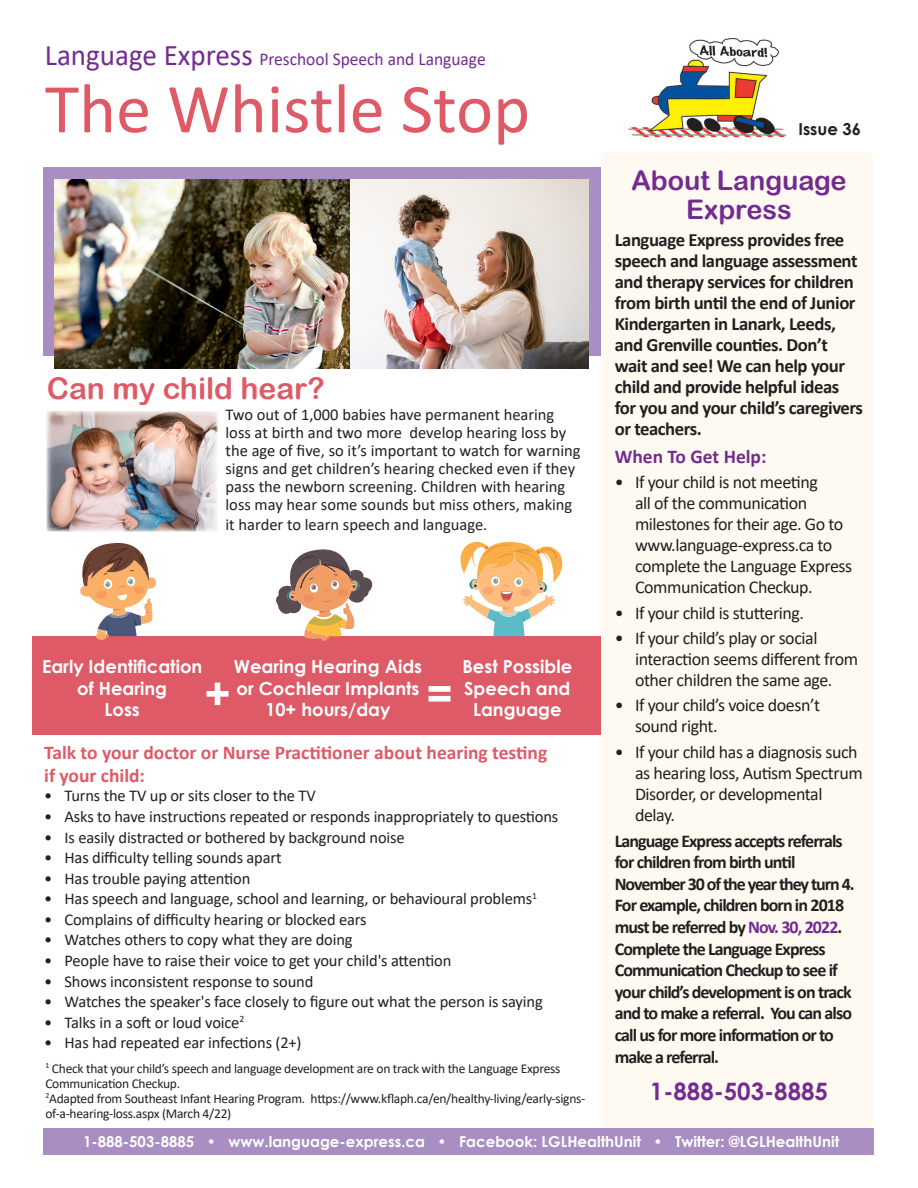
<style>
.page{position:relative;width:918px;height:1188px;background:#fff}
.page>*{position:absolute;margin:0;border:0;box-sizing:border-box;transform-origin:0 0}
.t1{font:70.5px "Calibri";color:#de5a66}
.Alt_body{font:700 45px "Century Gothic";color:#fff}
.Heading_1{font:30px "Arial Rounded MT Bold";color:#de5a66}
.Heading_1-2{font:27px/28.5px "Arial Rounded MT Bold";color:#742b91;text-align:center}
.Body{font:700 24px "Century Gothic";color:#742b91}
.Body-2{font:700 19.5px/23.4px "Calibri";color:#de5a66}
.Body-3{font:700 19.5px "Calibri";color:#742b91}
.Body-4{font:700 18.75px/21px "Calibri";letter-spacing:-.025em;color:#231f20}
.t2{font:18px/21px "Calibri";letter-spacing:-.025em;color:#231f20}
.Body-5{font:700 18px/21.6px "Calibri";letter-spacing:-.05em;color:#231f20}
.Alt_body-2{font:700 18px/21.6px "Century Gothic";color:#fff;text-align:center}
.t3{font:18px "Calibri";color:#742b91}
.Body-6{font:16.5px/18px "Calibri";letter-spacing:-.01em;color:#231f20}
.t4{font:700 16.5px "Century Gothic";color:#231f20}
.t5{font:700 15px "Century Gothic";color:#fff}
.Body-7{font:13.5px/15px "Calibri";letter-spacing:-.02em;color:#231f20}
.s1{font-size:30px}
.s2{color:#742b91}
</style>
<div class="page">
<div style="left:32px;top:636px;width:569px;height:99px;background:#de5a66"></div>
<div style="left:43px;top:167px;width:812px;height:189px;background:#a88ec2"></div>
<div style="left:44px;top:1128px;width:830px;height:27px;background:#a88ec2"></div>
<div style="left:601px;top:153px;width:272px;height:974px;background:#fffaf1"></div>
<img style="left:628px;top:39px;width:159px;height:99px">
<img style="left:54px;top:179px;width:534px;height:189px">
<img style="left:47px;top:411px;width:171px;height:121px">
<svg style="left:80px;top:543px;width:77px;height:97px"></svg>
<svg style="left:276px;top:549px;width:97px;height:92px"></svg>
<svg style="left:460px;top:541px;width:103px;height:95px"></svg>
<p class="t3" style="left:45px;top:47px;width:442px"><span class="s1">Language Express</span> Preschool Speech and Language</p>
<p class="t1" style="left:45px;top:60px;width:487px">The Whistle Stop</p>
<p class="Heading_1" style="left:47px;top:370px;width:279px">Can my child hear?</p>
<p class="Body-6" style="left:226px;top:405px;width:357px">Two out of 1,000 babies have permanent hearing loss at birth and two more develop hearing loss by the age of five, so it’s important to watch for warning signs and get children’s hearing checked even if they pass the newborn screening. Children with hearing loss may hear some sounds but miss others, making</p>
<p class="Body-6" style="left:226px;top:515px;width:263px">it harder to learn speech and language.</p>
<p class="Alt_body-2" style="left:42px;top:655px;width:162px">Early Identification of Hearing<br>Loss</p>
<p class="Alt_body-2" style="left:462px;top:655px;width:111px">Best Possible<br>Speech and<br>Language</p>
<p class="Alt_body-2" style="left:234px;top:655px;width:190px;text-align:left">Wearing Hearing Aids or Cochlear Implants</p>
<p class="Alt_body" style="left:204px;top:659px;width:28px">+</p>
<p class="Alt_body" style="left:426px;top:659px;width:28px">=</p>
<p class="Alt_body-2" style="left:265px;top:698px;width:127px">10+ hours/day</p>
<p class="Body-2" style="left:44px;top:740px;width:505px">Talk to your doctor or Nurse Practitioner about hearing testing if your child:</p>
<p class="Body-6" style="left:44px;top:787px;width:273px">• Turns the TV up or sits closer to the TV</p>
<p class="Body-6" style="left:44px;top:807px;width:516px">• Asks to have instructions repeated or responds inappropriately to questions</p>
<p class="Body-6" style="left:44px;top:828px;width:362px">• Is easily distracted or bothered by background noise</p>
<p class="Body-6" style="left:44px;top:848px;width:239px">• Has difficulty telling sounds apart</p>
<p class="Body-6" style="left:44px;top:869px;width:208px">• Has trouble paying attention</p>
<p class="Body-6" style="left:44px;top:889px;width:494px">• Has speech and language, school and learning, or behavioural problems<sup>1</sup></p>
<p class="Body-6" style="left:44px;top:910px;width:324px">• Complains of difficulty hearing or blocked ears</p>
<p class="Body-6" style="left:44px;top:931px;width:310px">• Watches others to copy what they are doing</p>
<p class="Body-6" style="left:44px;top:951px;width:409px">• People have to raise their voice to get your child's attention</p>
<p class="Body-6" style="left:44px;top:972px;width:271px">• Shows inconsistent response to sound</p>
<p class="Body-6" style="left:44px;top:992px;width:500px">• Watches the speaker's face closely to figure out what the person is saying</p>
<p class="Body-6" style="left:44px;top:1013px;width:202px">• Talks in a soft or loud voice<sup>2</sup></p>
<p class="Body-6" style="left:44px;top:1033px;width:259px">• Has had repeated ear infections (2+)</p>
<p class="Body-7" style="left:45px;top:1060px;width:517px"><sup>1</sup> Check that your child’s speech and language development are on track with the Language Express<br>Communication Checkup.</p>
<p class="Body-7" style="left:45px;top:1090px;width:541px"><sup>2</sup>Adapted from Southeast Infant Hearing Program. https://www.kflaph.ca/en/healthy-living/early-signs&shy;of-a-hearing-loss.aspx (March 4/22)</p>
<p class="t4" style="left:798px;top:116px;width:64px">Issue 36</p>
<p class="Heading_1-2" style="left:632px;top:166px;width:216px">About Language<br>Express</p>
<p class="Body-4" style="left:615px;top:229px;width:250px">Language Express provides free speech and language assessment and therapy services for children from birth until the end of Junior<br>Kindergarten in Lanark, Leeds, and Grenville counties. Don’t wait and see! We can help your child and provide helpful ideas for you and your child’s caregivers or teachers.</p>
<p class="Body-3" style="left:615px;top:443px;width:153px">When To Get Help:</p>
<p class="t2" style="left:635px;top:472px;width:219px;text-indent:-20px">• If your child is not meeting<br>all of the communication milestones for their age. Go to www.language-express.ca to complete the Language Express<br>Communication Checkup.</p>
<p class="t2" style="left:615px;top:602px;width:191px">• If your child is stuttering.</p>
<p class="t2" style="left:635px;top:627px;width:225px;text-indent:-20px">• If your child’s play or social interaction seems different from other children the same age.</p>
<p class="t2" style="left:635px;top:694px;width:187px;text-indent:-20px">• If your child’s voice doesn’t sound right.</p>
<p class="t2" style="left:635px;top:741px;width:229px;text-indent:-20px">• If your child has a diagnosis such as hearing loss, Autism Spectrum<br>Disorder, or developmental delay.</p>
<p class="Body-5" style="left:615px;top:830px;width:241px">Language Express accepts referrals for children from birth until November 30 of the year they turn 4.<br>For example, children born in 2018 must be referred by <span class="s2">Nov. 30, 2022</span>.</p>
<p class="Body-5" style="left:615px;top:938px;width:239px">Complete the Language Express<br>Communication Checkup to see if your child’s development is on track and to make a referral. You can also call us for more information or to make a referral.</p>
<p class="Body" style="left:650px;top:1073px;width:180px">1-888-503-8885</p>
<p class="t5" style="left:83px;top:1130px;width:758px">1-888-503-8885 • www.language-express.ca • Facebook: LGLHealthUnit • Twitter: @LGLHealthUnit</p>
</div>
